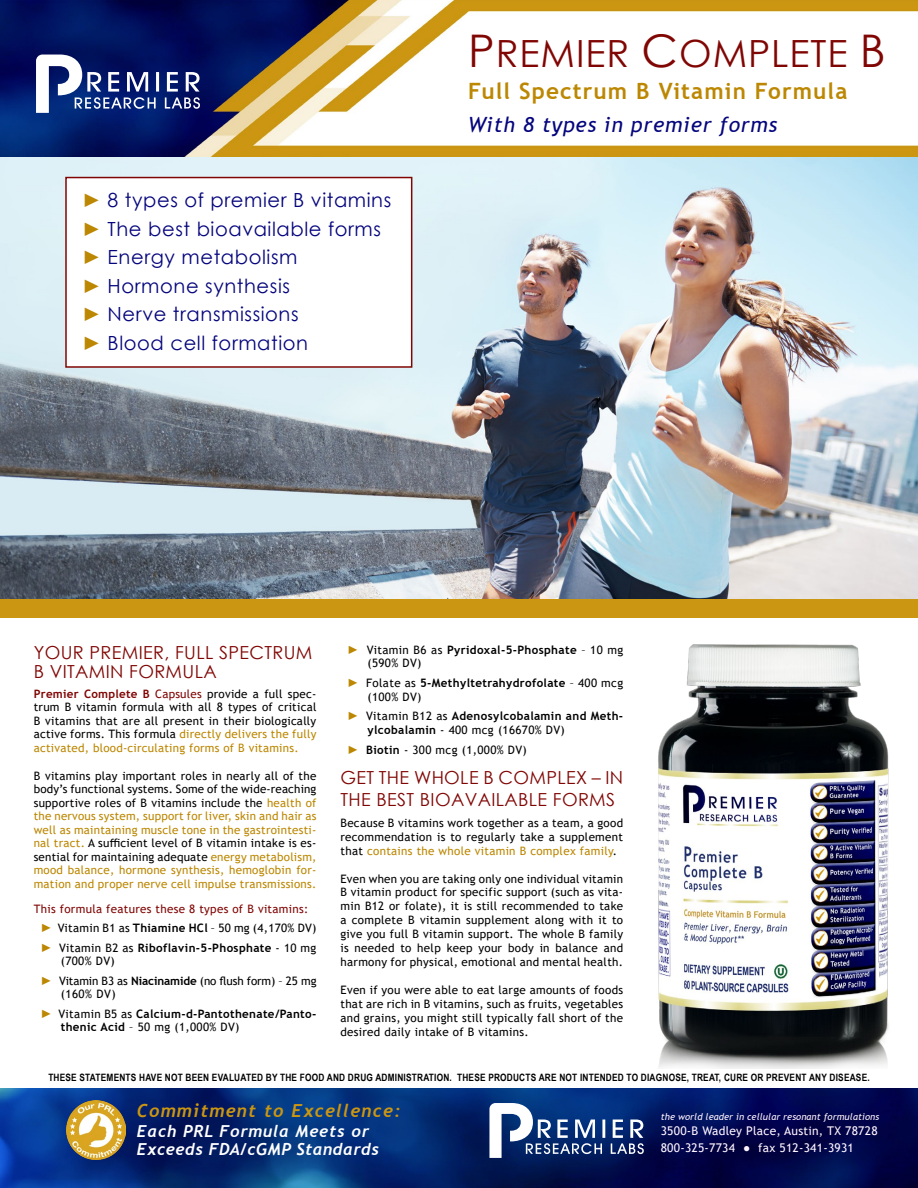
<style>
.page{position:relative;width:918px;height:1188px;background:#fff}
.page>*{position:absolute;margin:0;border:0;box-sizing:border-box;transform-origin:0 0}
.t1{font:37.5px "Century Gothic";letter-spacing:.025em;color:#800604}
.t2{font:700 22.5px "Trebuchet MS";letter-spacing:.05em;color:#bc8702}
.t3{font:italic 21px "Trebuchet MS";letter-spacing:.04em;color:#05057d}
.t4{font:19.5px/28.5px "Century Gothic";letter-spacing:.03em;color:#05057d}
.t5{font:18px/19.5px "Century Gothic";letter-spacing:.02em;color:#800604}
.t6{font:italic 700 18px "Trebuchet";letter-spacing:.07em;color:#cb9611}
.t7{font:italic 700 16.5px/18px "Trebuchet";letter-spacing:.03em;color:#fff}
.t8{font:12px/16.5px "Trebuchet MS";letter-spacing:.02em;color:#fff5ff}
.t9{font:11.7px/14px "Trebuchet MS";letter-spacing:.025em;color:#000;text-align:justify}
.t10{font:11.7px/13.5px "Trebuchet MS";letter-spacing:.02em;color:#bc8702;text-align:justify}
.t11{font:700 11.7px/14px "Trebuchet MS";letter-spacing:.03em;color:#000}
.t12{font:11.7px/19.5px "Trebuchet MS";letter-spacing:.025em;color:#800604}
.t13{font:11.7px/19.5px "Trebuchet MS";letter-spacing:-.01em;color:#000}
.t14{font:700 10.2px "Arial Narrow";letter-spacing:.02em;color:#000}
.t15{font:italic 9.3px "Trebuchet MS";letter-spacing:.01em;color:#fff5ff}
.s1{font-size:45px}
.s2{font-family:"Franklin Gothic";color:#bc8702}
.s3{font-family:"Franklin Gothic";font-size:12px;color:#bc8702}
.s4{font-weight:700}
.s5{font-family:"Franklin Gothic";font-weight:400;font-size:12px;color:#bc8702}
.s6{font-weight:400}
.s7{color:#bc8702}
.s8{font-weight:700;color:#800604}
.s9{color:#800604}
.s10{color:#000}
.s11{font-weight:700;color:#000}
</style>
<div class="page">
<img style="left:658px;top:644px;width:231px;height:425px">
<img style="left:0;top:1088px;width:918px;height:100px">
<svg style="left:489px;top:1103px;width:155px;height:55px"></svg>
<img style="left:66px;top:1100px;width:60px;height:60px">
<img style="left:0;top:156px;width:918px;height:443px">
<div style="left:0;top:599px;width:918px;height:19px;background:#cb9611"></div>
<img style="left:0;top:0;width:918px;height:156px">
<svg style="left:36px;top:55px;width:164px;height:58px"></svg>
<div style="left:65px;top:177px;width:347px;height:191px;background:#fff;border:2px solid #800604"></div>
<h1 class="t1" style="left:468px;top:28px;width:419px"><span class="s1">P</span>REMIER <span class="s1">C</span>OMPLETE <span class="s1">B</span></h1>
<h3 class="t4" style="left:82px;top:185px;width:311px"><span class="s2">►</span> 8 types of premier B vitamins <span class="s2">►</span> The best bioavailable forms <span class="s2">►</span> Energy metabolism<br><span class="s2">►</span> Hormone synthesis<br><span class="s2">►</span> Nerve transmissions<br><span class="s2">►</span> Blood cell formation</h3>
<h2 class="t2" style="left:468px;top:77px;width:381px">Full Spectrum B Vitamin Formula</h2>
<h3 class="t3" style="left:468px;top:111px;width:311px">With 8 types in premier forms</h3>
<p class="t9" style="left:367px;top:643px;width:257px;line-height:13.5px;text-indent:-20px"><span class="s3">►</span> Vitamin B6 as <span class="s4">Pyridoxal-5-Phosphate</span> – 10 mg (590% DV)</p>
<p class="t11" style="left:367px;top:676px;width:257px;text-indent:-20px"><span class="s5">►</span> <span class="s6">Folate as</span> 5-Methyltetrahydrofolate <span class="s6">– 400 mcg (100% DV)</span></p>
<p class="t11" style="left:368px;top:709px;width:257px;text-indent:-20px"><span class="s5">►</span> <span class="s6">Vitamin B12 as</span> Adenosylcobalamin and Meth&shy;ylcobalamin <span class="s6">- 400 mcg (16670% DV)</span></p>
<p class="t9" style="left:347px;top:742px;width:181px"><span class="s3">►</span> <span class="s4">Biotin</span> - 300 mcg (1,000% DV)</p>
<h3 class="t5" style="left:340px;top:767px;width:284px;line-height:21.6px">GET THE WHOLE B COMPLEX – IN<br>THE BEST BIOAVAILABLE FORMS</h3>
<p class="t9" style="left:340px;top:816px;width:284px">Because B vitamins work together as a team, a good recommendation is to regularly take a supplement that <span class="s7">contains the whole vitamin B complex family</span>.</p>
<p class="t9" style="left:340px;top:871px;width:284px">Even when you are taking only one individual vitamin B vitamin product for specific support (such as vita&shy;min B12 or folate), it is still recommended to take a complete B vitamin supplement along with it to give you full B vitamin support. The whole B family is needed to help keep your body in balance and harmony for physical, emotional and mental health.</p>
<p class="t9" style="left:340px;top:983px;width:284px">Even if you were able to eat large amounts of foods that are rich in B vitamins, such as fruits, vegetables and grains, you might still typically fall short of the desired daily intake of B vitamins.</p>
<p class="t14" style="left:48px;top:1070px;width:823px">THESE STATEMENTS HAVE NOT BEEN EVALUATED BY THE FOOD AND DRUG ADMINISTRATION. THESE PRODUCTS ARE NOT INTENDED TO DIAGNOSE, TREAT, CURE OR PREVENT ANY DISEASE.</p>
<h3 class="t5" style="left:34px;top:642px;width:280px">YOUR PREMIER, FULL SPECTRUM<br>B VITAMIN FORMULA</h3>
<p class="t9" style="left:34px;top:687px;width:284px;line-height:13.5px"><span class="s8">Premier Complete B</span> <span class="s9">Capsules</span> provide a full spec&shy;trum B vitamin formula with all 8 types of critical B vitamins that are all present in their biologically active forms. This formula <span class="s7">directly delivers the fully activated, blood-circulating forms of B vitamins.</span></p>
<p class="t10" style="left:34px;top:769px;width:284px"><span class="s10">B vitamins play important roles in nearly all of the body’s functional systems. Some of the wide-reaching supportive roles of B vitamins include the</span> health of the nervous system, support for liver, skin and hair as well as maintaining muscle tone in the gastrointesti&shy;nal tract. <span class="s10">A sufficient level of B vitamin intake is es&shy;sential for maintaining adequate</span> energy metabolism, mood balance, hormone synthesis, hemoglobin for&shy;mation and proper nerve cell impulse transmissions.</p>
<p class="t12" style="left:40px;top:899px;width:277px;text-indent:-7px">This formula features these 8 types of B vitamins: <span class="s3">►</span> <span class="s10">Vitamin B1 as</span> <span class="s11">Thiamine HCl</span> <span class="s10">– 50 mg (4,170% DV) </span><span class="s3">►</span> <span class="s10">Vitamin B2 as</span> <span class="s11">Riboflavin-5-Phosphate</span> <span class="s10">- 10 mg</span></p>
<p class="t13" style="left:40px;top:951px;width:278px;text-indent:20px">(700% DV)<br><span class="s3">►</span> Vitamin B3 as <span class="s4">Niacinamide</span> (no flush form) – 25 mg</p>
<p class="t11" style="left:40px;top:985px;width:277px;line-height:19.5px;text-indent:20px"><span class="s6">(160% DV)<br></span><span class="s5">►</span> <span class="s6">Vitamin B5 as</span> Calcium-d-Pantothenate/Panto-</p>
<p class="t9" style="left:61px;top:1020px;width:180px"><span class="s4">thenic Acid</span> – 50 mg (1,000% DV)</p>
<h3 class="t6" style="left:137px;top:1099px;width:265px">Commitment to Excellence:</h3>
<h3 class="t7" style="left:137px;top:1122px;width:244px">Each PRL Formula Meets or<br>Exceeds FDA/cGMP Standards</h3>
<p class="t15" style="left:661px;top:1111px;width:220px">the world leader in cellular resonant formulations</p>
<p class="t8" style="left:661px;top:1123px;width:218px">3500-B Wadley Place, Austin, TX 78728<br>800-325-7734 ● fax 512-341-3931</p>
</div>
